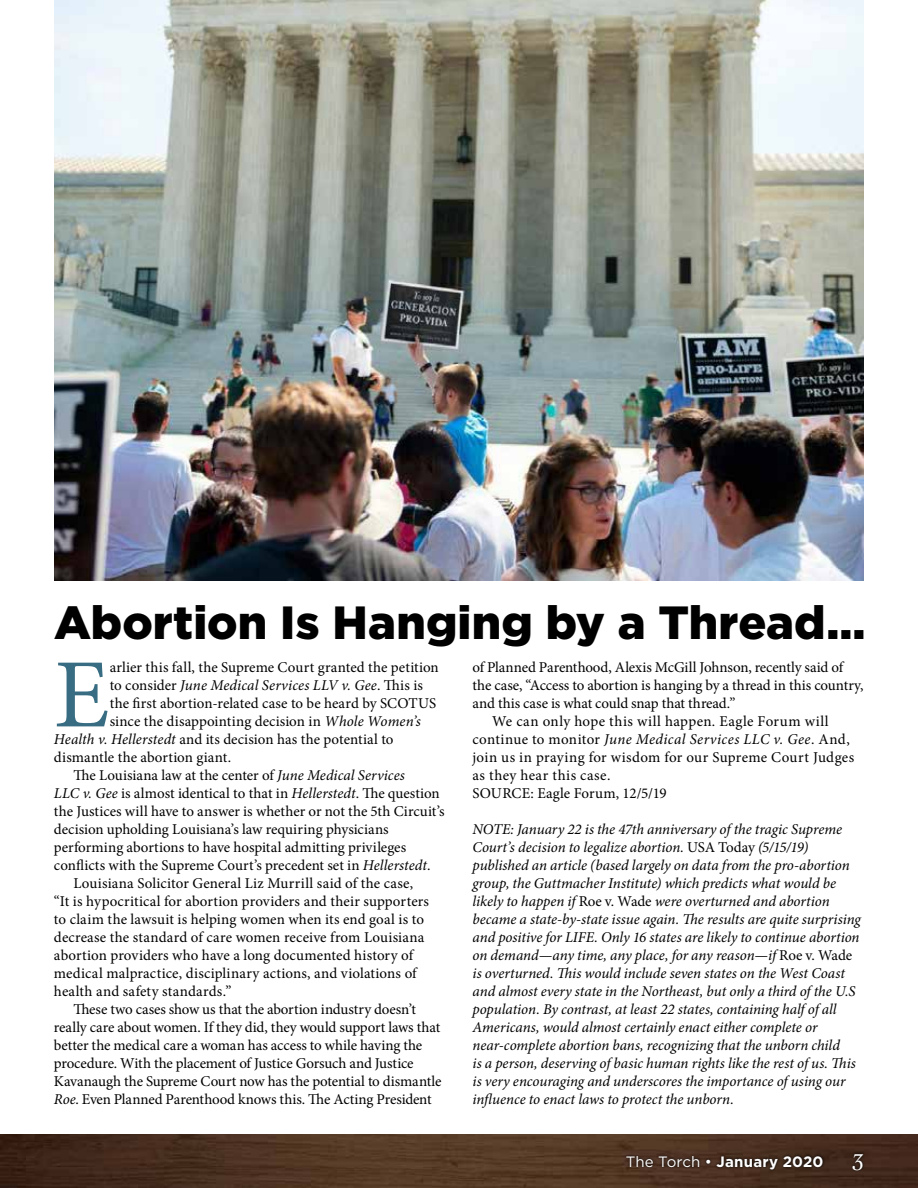
<style>
.page{position:relative;width:918px;height:1188px;background:#fff}
.page>*{position:absolute;margin:0;border:0;box-sizing:border-box;transform-origin:0 0}
.t1{font:98.1px "Minion Pro";color:#376c82}
.t2{font:900 46.5px "Gotham HTF";letter-spacing:.005em;color:#000}
.t3{font:15px "Minion Pro";color:#000}
.t4{font:italic 15px/18px "Minion Pro";letter-spacing:-.005em;color:#000}
.t5{font:15px "Minion Pro";letter-spacing:.035em;color:#000}
.t6{font:italic 15px "Minion Pro";letter-spacing:.03em;color:#000}
.t7{font:15px "Minion Pro";letter-spacing:.02em;color:#000}
.t8{font:700 15px "Gotham HTF";letter-spacing:.015em;color:#fff}
.s1{font-style:normal}
.s2{font-style:italic}
.s3{font-weight:400}
.s4{font-family:"Cochin";font-weight:400;font-size:24px}
</style>
<div class="page">
<img style="left:0;top:1134px;width:918px;height:54px">
<svg style="left:624px;top:1151px;width:241px;height:21px;background:#3d271b"></svg>
<img style="left:54px;top:0;width:810px;height:580px">
<h2 class="t2" style="left:54px;top:596px;width:813px">Abortion Is Hanging by a Thread…</h2>
<h1 class="t1" style="left:54px;top:629px;width:57px">E</h1>
<p class="t3" style="left:110px;top:658px;width:331px">arlier this fall, the Supreme Court granted the petition</p>
<p class="t4" style="left:110px;top:677px;width:315px"><span class="s1">to consider</span> June Medical Services LLV v. Gee<span class="s1">. This is</span></p>
<p class="t3" style="left:110px;top:694px;width:328px">the first abortion-related case to be heard by SCOTUS</p>
<p class="t3" style="left:110px;top:712px;width:313px">since the disappointing decision in <span class="s2">Whole Women’s</span></p>
<p class="t3" style="left:54px;top:730px;width:341px"><span class="s2">Health v. Hellerstedt</span> and its decision has the potential to</p>
<p class="t3" style="left:54px;top:748px;width:179px">dismantle the abortion giant.</p>
<p class="t3" style="left:73px;top:766px;width:333px">The Louisiana law at the center of <span class="s2">June Medical Services</span></p>
<p class="t3" style="left:54px;top:784px;width:387px"><span class="s2">LLC v. Gee</span> is almost identical to that in <span class="s2">Hellerstedt</span>. The question</p>
<p class="t3" style="left:54px;top:802px;width:392px">the Justices will have to answer is whether or not the 5th Circuit’s</p>
<p class="t3" style="left:54px;top:820px;width:336px">decision upholding Louisiana’s law requiring physicians</p>
<p class="t3" style="left:54px;top:838px;width:354px">performing abortions to have hospital admitting privileges</p>
<p class="t3" style="left:54px;top:856px;width:378px">conflicts with the Supreme Court’s precedent set in <span class="s2">Hellerstedt</span>.</p>
<p class="t3" style="left:73px;top:874px;width:341px">Louisiana Solicitor General Liz Murrill said of the case,</p>
<p class="t3" style="left:54px;top:892px;width:377px">“It is hypocritical for abortion providers and their supporters</p>
<p class="t3" style="left:54px;top:910px;width:372px">to claim the lawsuit is helping women when its end goal is to</p>
<p class="t3" style="left:54px;top:928px;width:372px">decrease the standard of care women receive from Louisiana</p>
<p class="t3" style="left:54px;top:946px;width:361px">abortion providers who have a long documented history of</p>
<p class="t3" style="left:54px;top:964px;width:364px">medical malpractice, disciplinary actions, and violations of</p>
<p class="t7" style="left:54px;top:982px;width:179px">health and safety standards.”</p>
<p class="t3" style="left:73px;top:1000px;width:344px">These two cases show us that the abortion industry doesn’t</p>
<p class="t3" style="left:54px;top:1018px;width:388px">really care about women. If they did, they would support laws that</p>
<p class="t3" style="left:54px;top:1036px;width:370px">better the medical care a woman has access to while having the</p>
<p class="t3" style="left:54px;top:1054px;width:361px">procedure. With the placement of Justice Gorsuch and Justice</p>
<p class="t3" style="left:54px;top:1072px;width:389px">Kavanaugh the Supreme Court now has the potential to dismantle</p>
<p class="t3" style="left:54px;top:1090px;width:379px"><span class="s2">Roe</span>. Even Planned Parenthood knows this. The Acting President</p>
<p class="t3" style="left:472px;top:658px;width:372px">of Planned Parenthood, Alexis McGill Johnson, recently said of</p>
<p class="t3" style="left:472px;top:676px;width:393px">the case, “Access to abortion is hanging by a thread in this country,</p>
<p class="t3" style="left:472px;top:694px;width:264px">and this case is what could snap that thread.”</p>
<p class="t5" style="left:492px;top:712px;width:338px">We can only hope this will happen. Eagle Forum will</p>
<p class="t6" style="left:472px;top:729px;width:379px"><span class="s1">continue to monitor</span> June Medical Services LLC v. Gee<span class="s1">. And,</span></p>
<p class="t3" style="left:472px;top:748px;width:383px">join us in praying for wisdom for our Supreme Court Judges</p>
<p class="t5" style="left:472px;top:766px;width:139px">as they hear this case.</p>
<p class="t3" style="left:473px;top:784px;width:196px">SOURCE: Eagle Forum, 12/5/19</p>
<p class="t4" style="left:472px;top:821px;width:390px">NOTE: January 22 is the 47th anniversary of the tragic Supreme Court’s decision to legalize abortion. <span class="s1">USA Today</span> (5/15/19) published an article (based largely on data from the pro-abortion group, the Guttmacher Institute) which predicts what would be likely to happen if <span class="s1">Roe v. Wade</span> were overturned and abortion became a state-by-state issue again. The results are quite surprising and positive for LIFE. Only 16 states are likely to continue abortion on demand—any time, any place, for any reason—if <span class="s1">Roe v. Wade </span>is overturned. This would include seven states on the West Coast and almost every state in the Northeast, but only a third of the U.S population. By contrast, at least 22 states, containing half of all Americans, would almost certainly enact either complete or near-complete abortion bans, recognizing that the unborn child<br>is a person, deserving of basic human rights like the rest of us. This is very encouraging and underscores the importance of using our influence to enact laws to protect the unborn.</p>
<p class="t8" style="left:626px;top:1153px;width:240px"><span class="s3">The Torch •</span> January 2020 <span class="s4">3</span></p>
</div>
